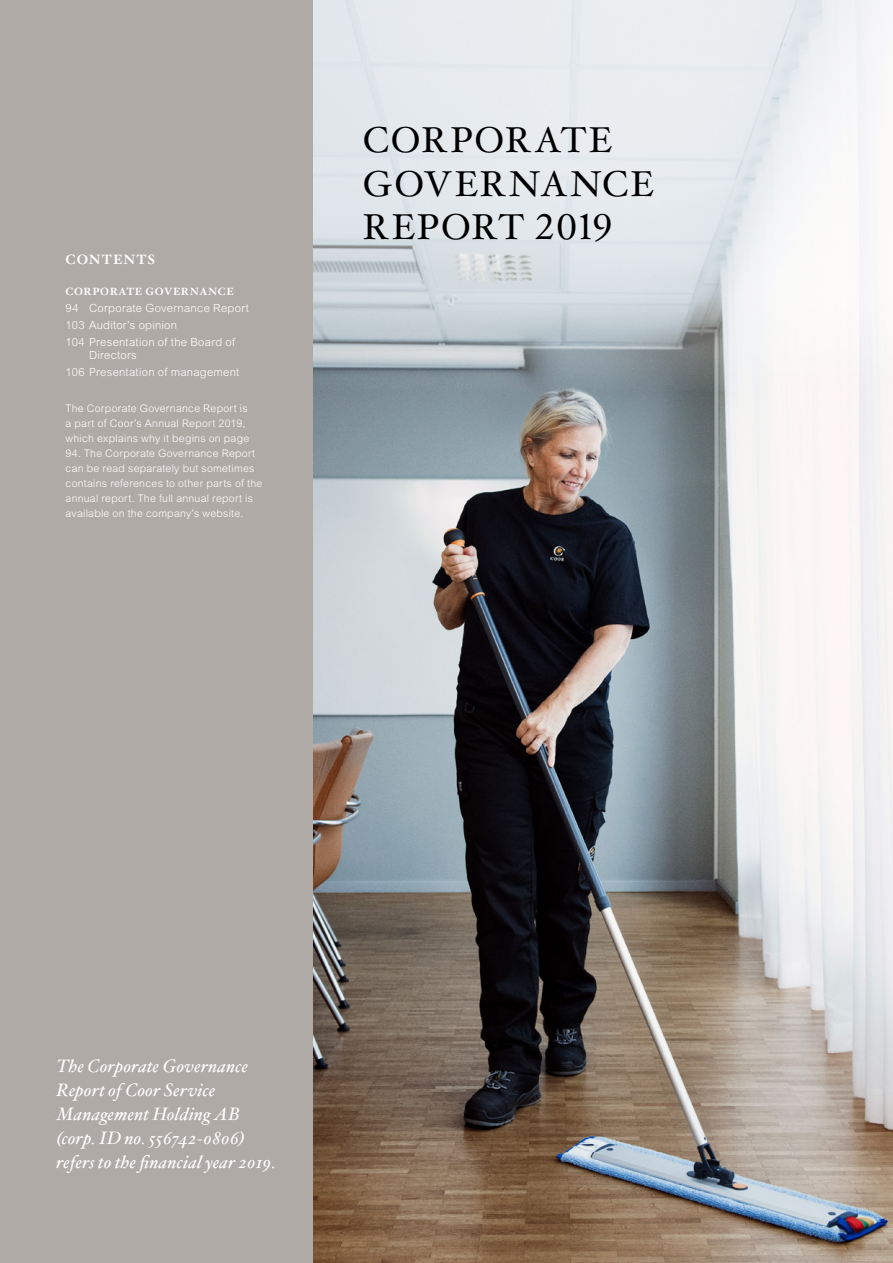
<style>
.page{position:relative;width:893px;height:1263px;background:#fff}
.page>*{position:absolute;margin:0;border:0;box-sizing:border-box;transform-origin:0 0}
.Rubrik_1{font:36px/43.5px "Hoefler Txt";letter-spacing:.045em;color:#000}
.Ingress{font:italic 18px/24px "Hoefler Txt";letter-spacing:.015em;color:#fff}
.Överrubrik{font:700 13.5px "Hoefler Txt";letter-spacing:.08em;color:#fff}
.Innehållsförteckning{font:300 11.25px/12.8px "Arial MT Std";letter-spacing:.025em;color:#fff}
.Fakta_bröd{font:300 10.5px/15px "Arial MT Std";letter-spacing:.025em;color:#fff}
.Innehållsförteckning-2{font:700 10.5px "Hoefler Txt";letter-spacing:.06em;color:#fff}
</style>
<div class="page">
<img style="left:313px;top:413px;width:580px;height:850px">
<svg style="left:313px;top:0;width:580px;height:413px;fill:#e5eaee"></svg>
<div style="left:0;top:0;width:313px;height:1263px;background:#b0aaa7"></div>
<p class="Överrubrik" style="left:66px;top:250px;width:91px">CONTENTS</p>
<p class="Innehållsförteckning-2" style="left:66px;top:284px;width:170px">CORPORATE GOVERNANCE</p>
<p class="Innehållsförteckning" style="left:66px;top:302px;width:185px">94 Corporate Governance Report</p>
<p class="Innehållsförteckning" style="left:66px;top:319px;width:113px">103 Auditor’s opinion</p>
<p class="Innehållsförteckning" style="left:89px;top:336px;width:148px;text-indent:-23px">104 Presentation of the Board of<br>Directors</p>
<p class="Innehållsförteckning" style="left:66px;top:366px;width:175px">106 Presentation of management</p>
<p class="Fakta_bröd" style="left:66px;top:401px;width:185px">The Corporate Governance Report is a part of Coor’s Annual Report 2019, which explains why it begins on page</p>
<p class="Fakta_bröd" style="left:66px;top:446px;width:198px">94. The Corporate Governance Report can be read separately but sometimes contains references to other parts of the annual report. The full annual report is available on the company’s website.</p>
<p class="Rubrik_1" style="left:363px;top:117px;width:292px">CORPORATE<br>GOVERNANCE<br>REPORT 2019</p>
<p class="Ingress" style="left:56px;top:1054px;width:221px">The Corporate Governance<br>Report of Coor Service<br>Management Holding AB (corp. ID no. 556742-0806) refers to the financial year 2019.</p>
</div>
